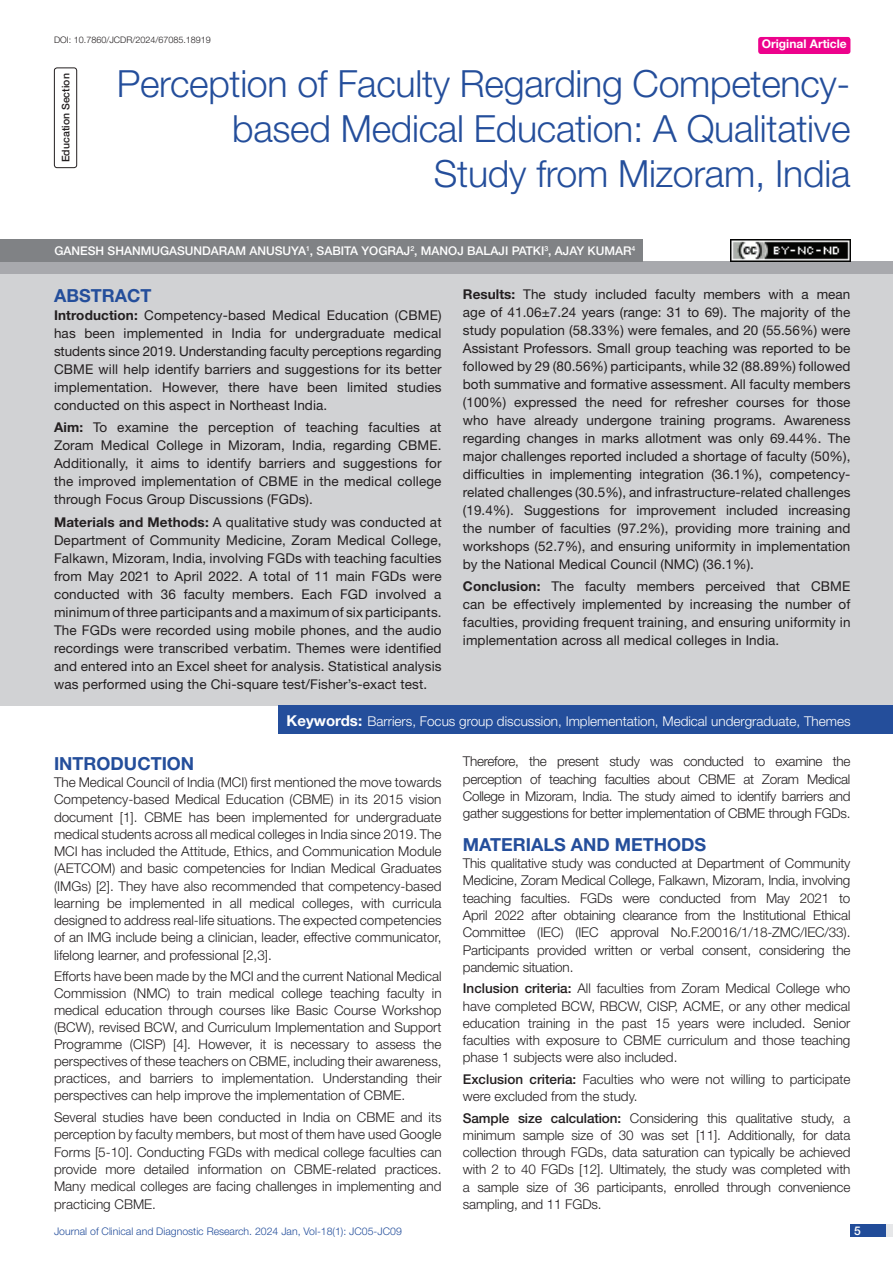
<style>
.page{position:relative;width:893px;height:1263px;background:#fff}
.page>*{position:absolute;margin:0;border:0;box-sizing:border-box;transform-origin:0 0}
.t1{font:300 37.5px/45px "Helvetica Neue";letter-spacing:-.01em;color:#244e9b;text-align:right}
.Heading{font:700 18px "Helvetica Neue";color:#244e9b}
.Abstract_head{font:700 18px "Helvetica Neue";color:#244e9b}
.Body_text{font:300 13.5px/17.2px "Helvetica Neue";color:#231f20;text-align:justify}
.Abstract_Text{font:13.5px/18px "Helvetica Neue";letter-spacing:.01em;color:#231f20;text-align:justify}
.Key_words{font:300 13.5px "Helvetica Neue";color:#fff}
.Author{font:500 12px "Helvetica Neue";color:#fff}
.t2{font:700 12px "Helvetica Neue";color:#fff}
.t3{font:300 10.5px "Helvetica Neue";color:#244e9b}
.section{font:500 10.5px "Helvetica Neue";color:#231f20}
.DOI{font:300 9px "Helvetica Neue";color:#231f20}
.s1{font-weight:700}
.s2{font-weight:700;font-size:15px}
.s3{font-weight:500}
</style>
<div class="page">
<div style="left:850px;top:1224px;width:43px;height:13px;background:#e6e7e9"></div>
<div style="left:850px;top:1224px;width:35px;height:13px;background:#214c99"></div>
<div style="left:758px;top:37px;width:92px;height:17px;background:#ed028c;border-radius:3px"></div>
<div style="left:54px;top:68px;width:23px;height:100px;border:1px solid #231f20;border-radius:3px"></div>
<div style="left:0;top:262px;width:893px;height:12px;background:#a8a9ad"></div>
<div style="left:0;top:239px;width:642px;height:23px;background:#808285"></div>
<div style="left:0;top:274px;width:893px;height:432px;background:#d1d2d4"></div>
<div style="left:279px;top:706px;width:614px;height:28px;background:#244e9b"></div>
<img style="left:730px;top:239px;width:120px;height:23px">
<p class="DOI" style="left:54px;top:35px;width:158px">DOI: 10.7860/JCDR/2024/67085.18919</p>
<p class="t2" style="left:762px;top:37px;width:87px">Original Article</p>
<p class="section" style="left:60px;top:162px;width:90px;rotate:-90deg">EDUCATION SECTION</p>
<p class="t1" style="left:117px;top:60px;width:735px">Perception of Faculty Regarding Competency&shy;based Medical Education: A Qualitative<br>Study from Mizoram, India</p>
<p class="Author" style="left:54px;top:244px;width:583px">GANES H SHANMUGASUNDARAM ANUSUYA<sup>1</sup>, SABITA YOG RAJ<sup>2</sup>, MANOJ BALAJI PATKI<sup>3</sup>, AJAY KUMAR<sup>4</sup></p>
<p class="Abstract_head" style="left:54px;top:284px;width:99px">ABSTRACT</p>
<p class="Abstract_Text" style="left:54px;top:306px;width:389px"><span class="s1">Introduction:</span> Competency-based Medical Education (CBME) has been implemented in India for undergraduate medical students since 2019. Understanding faculty perceptions regarding CBME will help identify barriers and suggestions for its better implementation. However, there have been limited studies conducted on this aspect in Northeast India.</p>
<p class="Abstract_Text" style="left:54px;top:418px;width:389px"><span class="s1">Aim:</span> To examine the perception of teaching faculties at Zoram Medical College in Mizoram, India, regarding CBME.<br>Additionally, it aims to identify barriers and suggestions for the improved implementation of CBME in the medical college through Focus Group Discussions (FGDs).</p>
<p class="Abstract_Text" style="left:54px;top:512px;width:389px"><span class="s1">Materials and Methods:</span> A qualitative study was conducted at Department of Community Medicine, Zoram Medical College, Falkawn, Mizoram, India, involving FGDs with teaching faculties from May 2021 to April 2022. A total of 11 main FGDs were conducted with 36 faculty members. Each FGD involved a minimum of three participants and a maximum of six participants.<br>The FGDs were recorded using mobile phones, and the audio recordings were transcribed verbatim. Themes were identified and entered into an Excel sheet for analysis. Statistical analysis was performed using the Chi-square test/Fisher’s-exact test.</p>
<p class="Abstract_Text" style="left:463px;top:285px;width:389px"><span class="s1">Results:</span> The study included faculty members with a mean age of 41.06±7.24 years (range: 31 to 69). The majority of the study population (58.33%) were females, and 20 (55.56%) were Assistant Professors. Small group teaching was reported to be followed by 29 (80.56%) participants, while 32 (88.89%) followed both summative and formative assessment. All faculty members (100%) expressed the need for refresher courses for those who have already undergone training programs. Awareness regarding changes in marks allotment was only 69.44%. The major challenges reported included a shortage of faculty (50%), difficulties in implementing integration (36.1%), competency&shy;related challenges (30.5%), and infrastructure-related challenges (19.4%). Suggestions for improvement included increasing the number of faculties (97.2%), providing more training and workshops (52.7%), and ensuring uniformity in implementation by the National Medical Council (NMC) (36.1%).</p>
<p class="Abstract_Text" style="left:463px;top:577px;width:389px"><span class="s1">Conclusion:</span> The faculty members perceived that CBME can be effectively implemented by increasing the number of faculties, providing frequent training, and ensuring uniformity in implementation across all medical colleges in India.</p>
<p class="Key_words" style="left:287px;top:712px;width:565px"><span class="s2">Keywords:</span> Barriers, Focus group discussion, Implementation, Medical undergraduate, Themes</p>
<p class="Heading" style="left:54px;top:752px;width:142px">INTRODUCTION</p>
<p class="Body_text" style="left:54px;top:773px;width:389px">The Medical Council of India (MCI) first mentioned the move towards Competency-based Medical Education (CBME) in its 2015 vision document [1]. CBME has been implemented for undergraduate medical students across all medical colleges in India since 2019. The MCI has included the Attitude, Ethics, and Communication Module (AETCOM) and basic competencies for Indian Medical Graduates (IMGs) [2]. They have also recommended that competency-based learning be implemented in all medical colleges, with curricula designed to address real-life situations. The expected competencies of an IMG include being a clinician, leader, effective communicator, lifelong learner, and professional [2,3].</p>
<p class="Body_text" style="left:54px;top:967px;width:389px">Efforts have been made by the MCI and the current National Medical Commission (NMC) to train medical college teaching faculty in medical education through courses like Basic Course Workshop (BCW), revised BCW, and Curriculum Implementation and Support Programme (CISP) [4]. However, it is necessary to assess the perspectives of these teachers on CBME, including their awareness, practices, and barriers to implementation. Understanding their perspectives can help improve the implementation of CBME.</p>
<p class="Body_text" style="left:54px;top:1108px;width:389px">Several studies have been conducted in India on CBME and its perception by faculty members, but most of them have used Google Forms [5-10]. Conducting FGDs with medical college faculties can provide more detailed information on CBME-related practices.<br>Many medical colleges are facing challenges in implementing and practicing CBME.</p>
<p class="Body_text" style="left:463px;top:752px;width:389px">Therefore, the present study was conducted to examine the perception of teaching faculties about CBME at Zoram Medical College in Mizoram, India. The study aimed to identify barriers and gather suggestions for better implementation of CBME through FGDs.</p>
<p class="Heading" style="left:463px;top:833px;width:245px">MATERIALS AND METHODS</p>
<p class="Body_text" style="left:463px;top:854px;width:389px">This qualitative study was conducted at Department of Community Medicine, Zoram Medical College, Falkawn, Mizoram, India, involving teaching faculties. FGDs were conducted from May 2021 to April 2022 after obtaining clearance from the Institutional Ethical Committee (IEC) (IEC approval No.F.20016/1/18-ZMC/IEC/33).<br>Participants provided written or verbal consent, considering the pandemic situation.</p>
<p class="Body_text" style="left:463px;top:979px;width:389px"><span class="s3">INCLUSION CRITERIA:</span> All faculties from Zoram Medical College who have completed BCW, RBCW, CISP, ACME, or any other medical education training in the past 15 years were included. Senior faculties with exposure to CBME curriculum and those teaching phase 1 subjects were also included.</p>
<p class="Body_text" style="left:463px;top:1070px;width:389px"><span class="s3">EXCLUSION CRITERIA:</span> Faculties who were not willing to participate were excluded from the study.</p>
<p class="Body_text" style="left:463px;top:1109px;width:389px"><span class="s3">SAMPLE SIZE CALCULATION:</span> Considering this qualitative study, a minimum sample size of 30 was set [11]. Additionally, for data collection through FGDs, data saturation can typically be achieved with 2 to 40 FGDs [12]. Ultimately, the study was completed with a sample size of 36 participants, enrolled through convenience sampling, and 11 FGDs.</p>
<p class="t3" style="left:54px;top:1225px;width:349px">Journal of Clinical and Diagnostic Research. 2024 Jan, Vol-18(1): JC05-JC09</p>
<p class="Author" style="left:854px;top:1223px;width:8px">5</p>
</div>
